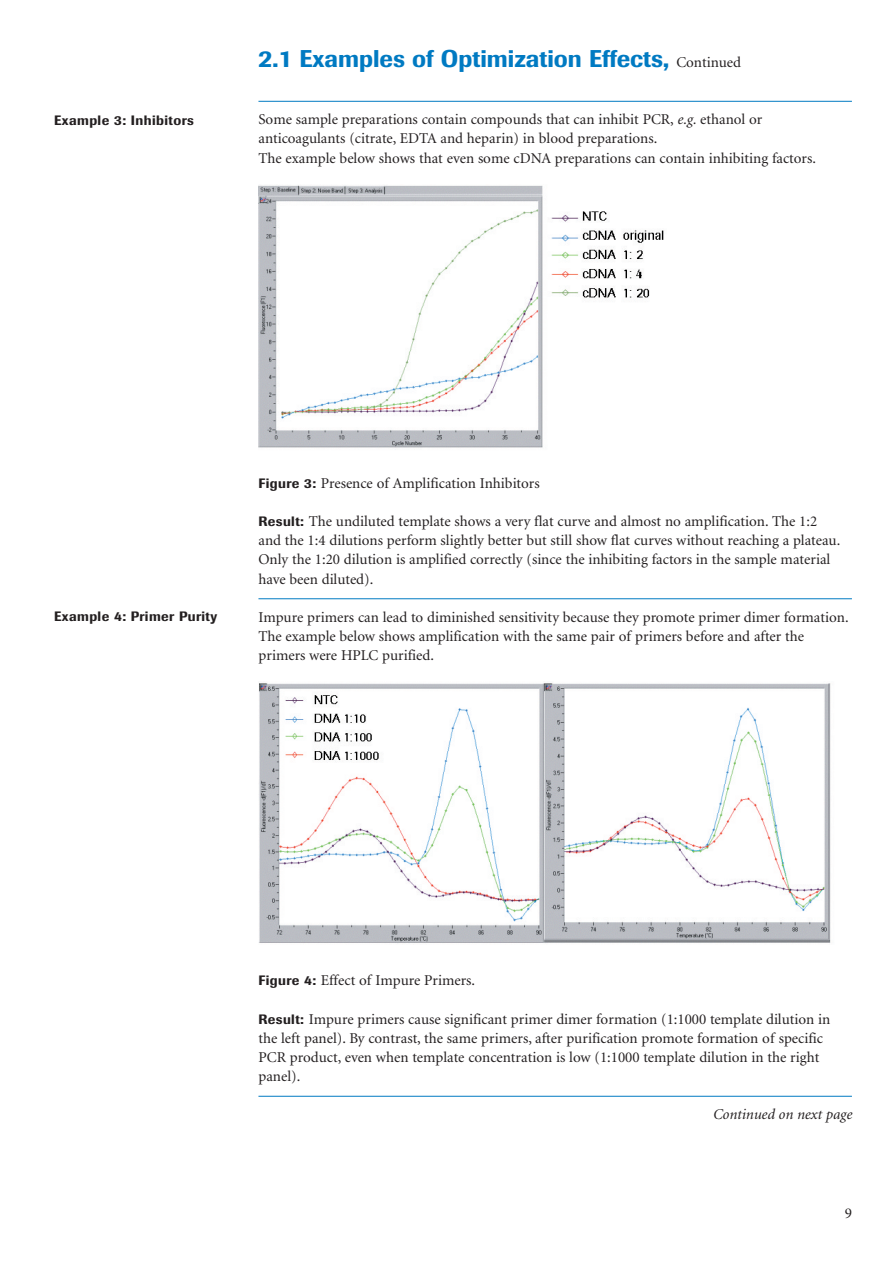
<style>
.page{position:relative;width:893px;height:1263px;background:#fff}
.page>*{position:absolute;margin:0;border:0;box-sizing:border-box;transform-origin:0 0}
.t1{font:500 24px "Imago";color:#007ac2}
.t2{font:15px/19.2px "Minion";color:#231f20}
.t3{font:italic 15px "Minion";color:#231f20}
.t4{font:500 13.5px "Imago";letter-spacing:.03em;color:#231f20}
.s1{font-family:"Minion";font-weight:400;font-size:15px;color:#231f20}
.s2{font-style:italic}
.s3{font-family:"Imago";font-weight:500;font-size:13.5px}
</style>
<div class="page">
<hr style="left:258px;top:101px;width:593px;height:1px;background:#007ac2">
<hr style="left:258px;top:598px;width:593px;height:1px;background:#007ac2">
<hr style="left:258px;top:1096px;width:593px;height:1px;background:#007ac2">
<img style="left:258px;top:185px;width:406px;height:263px">
<img style="left:259px;top:683px;width:572px;height:260px">
<p class="t4" style="left:54px;top:116px;width:141px">Example 3: Inhibitors</p>
<h1 class="t1" style="left:258px;top:50px;width:484px">2.1 Examples of Optimization Effects, <span class="s1">Continued</span></h1>
<p class="t2" style="left:258px;top:111px;width:559px">Some sample preparations contain compounds that can inhibit PCR, <span class="s2">e.g.</span> ethanol or anticoagulants (citrate, EDTA and heparin) in blood preparations.<br>The example below shows that even some cDNA preparations can contain inhibiting factors.</p>
<p class="t4" style="left:54px;top:612px;width:164px">Example 4: Primer Purity</p>
<p class="t2" style="left:258px;top:475px;width:283px"><span class="s3">Figure 3:</span> Presence of Amplification Inhibitors</p>
<p class="t2" style="left:258px;top:513px;width:583px"><span class="s3">Result:</span> The undiluted template shows a very flat curve and almost no amplification. The 1:2 and the 1:4 dilutions perform slightly better but still show flat curves without reaching a plateau.<br>Only the 1:20 dilution is amplified correctly (since the inhibiting factors in the sample material have been diluted).</p>
<p class="t2" style="left:258px;top:609px;width:591px">Impure primers can lead to diminished sensitivity because they promote primer dimer formation.<br>The example below shows amplification with the same pair of primers before and after the primers were HPLC purified.</p>
<p class="t2" style="left:258px;top:972px;width:218px"><span class="s3">Figure 4:</span> Effect of Impure Primers.</p>
<p class="t2" style="left:258px;top:1010px;width:573px"><span class="s3">Result:</span> Impure primers cause significant primer dimer formation (1:1000 template dilution in the left panel). By contrast, the same primers, after purification promote formation of specific PCR product, even when template concentration is low (1:1000 template dilution in the right panel).</p>
<p class="t3" style="left:712px;top:1109px;width:141px">Continued on next page</p>
<p class="t2" style="left:844px;top:1205px;width:9px">9</p>
</div>
